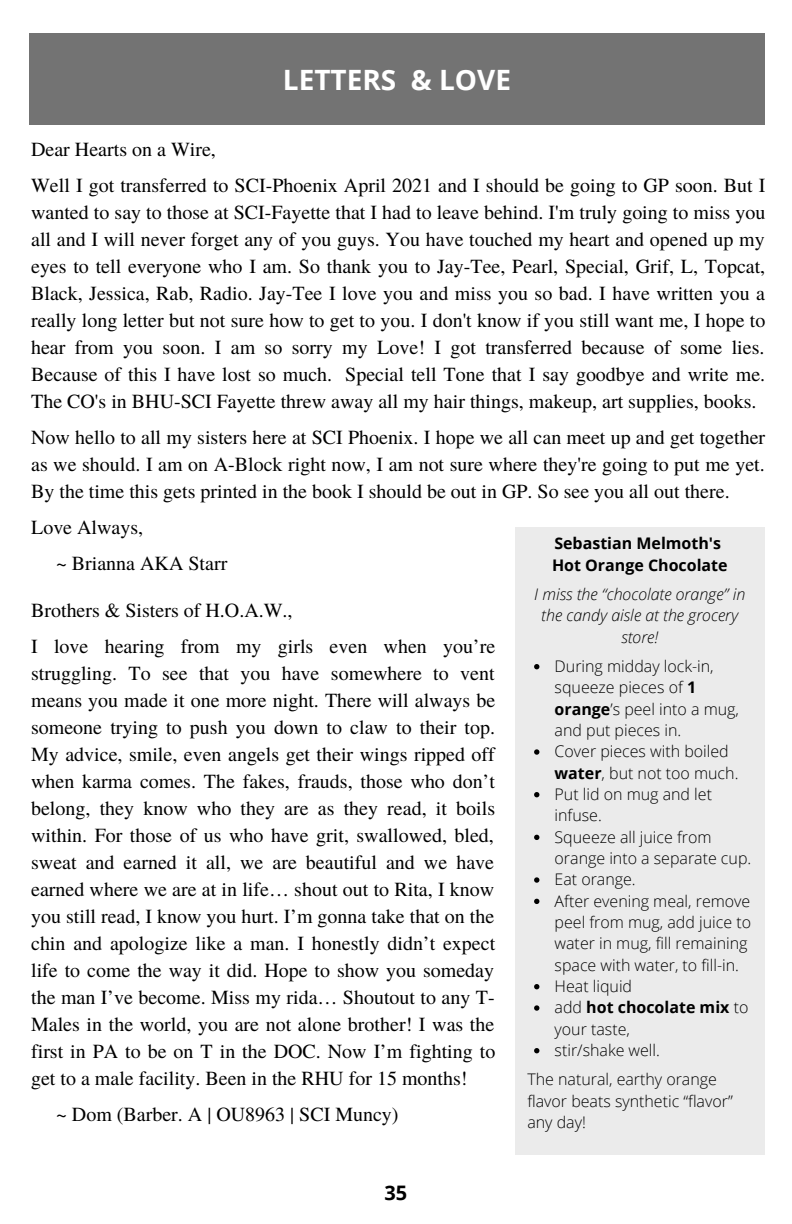
<style>
.page{position:relative;width:792px;height:1224px;background:#fff}
.page>*{position:absolute;margin:0;border:0;box-sizing:border-box;transform-origin:0 0}
.t1{font:700 28px "Open Sans";color:#fff}
.t2{font:20px/27px "Te X Gyre Termes";color:#000}
.t3{font:700 20px "Open Sans";color:#000}
.t4{font:300 16px/21.4px "Open Sans";color:#000}
.t5{font:italic 300 16px/21.4px "Open Sans";color:#000;text-align:center}
.t6{font:700 16px/21.4px "Open Sans";color:#000}
.s1{font-weight:700}
</style>
<div class="page">
<svg style="left:534px;top:664px;width:5px;height:5px"></svg>
<svg style="left:534px;top:749px;width:5px;height:6px"></svg>
<svg style="left:534px;top:792px;width:5px;height:5px"></svg>
<svg style="left:534px;top:835px;width:5px;height:5px"></svg>
<svg style="left:534px;top:877px;width:5px;height:6px"></svg>
<svg style="left:534px;top:899px;width:5px;height:5px"></svg>
<svg style="left:534px;top:984px;width:5px;height:5px"></svg>
<svg style="left:534px;top:1005px;width:5px;height:6px"></svg>
<svg style="left:534px;top:1048px;width:5px;height:5px"></svg>
<h1 class="t1" style="left:283px;top:60px;width:230px">LETTERS &amp; LOVE</h1>
<p class="t2" style="left:31px;top:130px;width:736px;line-height:36px">Dear Hearts on a Wire,<br>Well I got transferred to SCI-Phoenix April 2021 and I should be going to GP soon. But I</p>
<p class="t2" style="left:31px;top:198px;width:736px;text-align:justify">wanted to say to those at SCI-Fayette that I had to leave behind. I'm truly going to miss you all and I will never forget any of you guys. You have touched my heart and opened up my eyes to tell everyone who I am. So thank you to Jay-Tee, Pearl, Special, Grif, L, Topcat, Black, Jessica, Rab, Radio. Jay-Tee I love you and miss you so bad. I have written you a really long letter but not sure how to get to you. I don't know if you still want me, I hope to hear from you soon. I am so sorry my Love! I got transferred because of some lies.<br>Because of this I have lost so much. Special tell Tone that I say goodbye and write me.<br>The CO's in BHU-SCI Fayette threw away all my hair things, makeup, art supplies, books.</p>
<p class="t2" style="left:31px;top:423px;width:736px;text-align:justify">Now hello to all my sisters here at SCI Phoenix. I hope we all can meet up and get together as we should. I am on A-Block right now, I am not sure where they're going to put me yet.<br>By the time this gets printed in the book I should be out in GP. So see you all out there.</p>
<p class="t2" style="left:56px;top:508px;width:173px;line-height:36px;text-indent:-25px">Love Always,<br>~ Brianna AKA Starr</p>
<p class="t2" style="left:31px;top:592px;width:466px;line-height:36px">Brothers &amp; Sisters of H.O.A.W.,<br>I love hearing from my girls even when you’re</p>
<p class="t2" style="left:31px;top:659px;width:466px;text-align:justify">struggling. To see that you have somewhere to vent means you made it one more night. There will always be someone trying to push you down to claw to their top.<br>My advice, smile, even angels get their wings ripped off when karma comes. The fakes, frauds, those who don’t belong, they know who they are as they read, it boils within. For those of us who have grit, swallowed, bled, sweat and earned it all, we are beautiful and we have earned where we are at in life… shout out to Rita, I know you still read, I know you hurt. I’m gonna take that on the chin and apologize like a man. I honestly didn’t expect life to come the way it did. Hope to show you someday the man I’ve become. Miss my rida… Shoutout to any T-Males in the world, you are not alone brother! I was the first in PA to be on T in the DOC. Now I’m fighting to get to a male facility. Been in the RHU for 15 months!</p>
<p class="t2" style="left:56px;top:1100px;width:344px">~ Dom (Barber. A | OU8963 | SCI Muncy)</p>
<p class="t6" style="left:552px;top:532px;width:177px">Sebastian Melmoth's<br>Hot Orange Chocolate</p>
<p class="t5" style="left:534px;top:583px;width:213px">I miss the “chocolate orange” in the candy aisle at the grocery store!</p>
<p class="t4" style="left:555px;top:655px;width:198px">During midday lock-in, squeeze pieces of <span class="s1">1 orange</span>’s peel into a mug, and put pieces in.<br>Cover pieces with boiled <span class="s1">water</span>, but not too much.<br>Put lid on mug and let infuse.<br>Squeeze all juice from orange into a separate cup.<br>Eat orange.<br>After evening meal, remove peel from mug, add juice to water in mug, fill remaining space with water, to fill-in.<br>Heat liquid<br>add <span class="s1">hot chocolate mix</span> to your taste,<br>stir/shake well.</p>
<p class="t4" style="left:527px;top:1068px;width:207px">The natural, earthy orange flavor beats synthetic “flavor” any day!</p>
<p class="t3" style="left:385px;top:1178px;width:24px">35</p>
</div>
